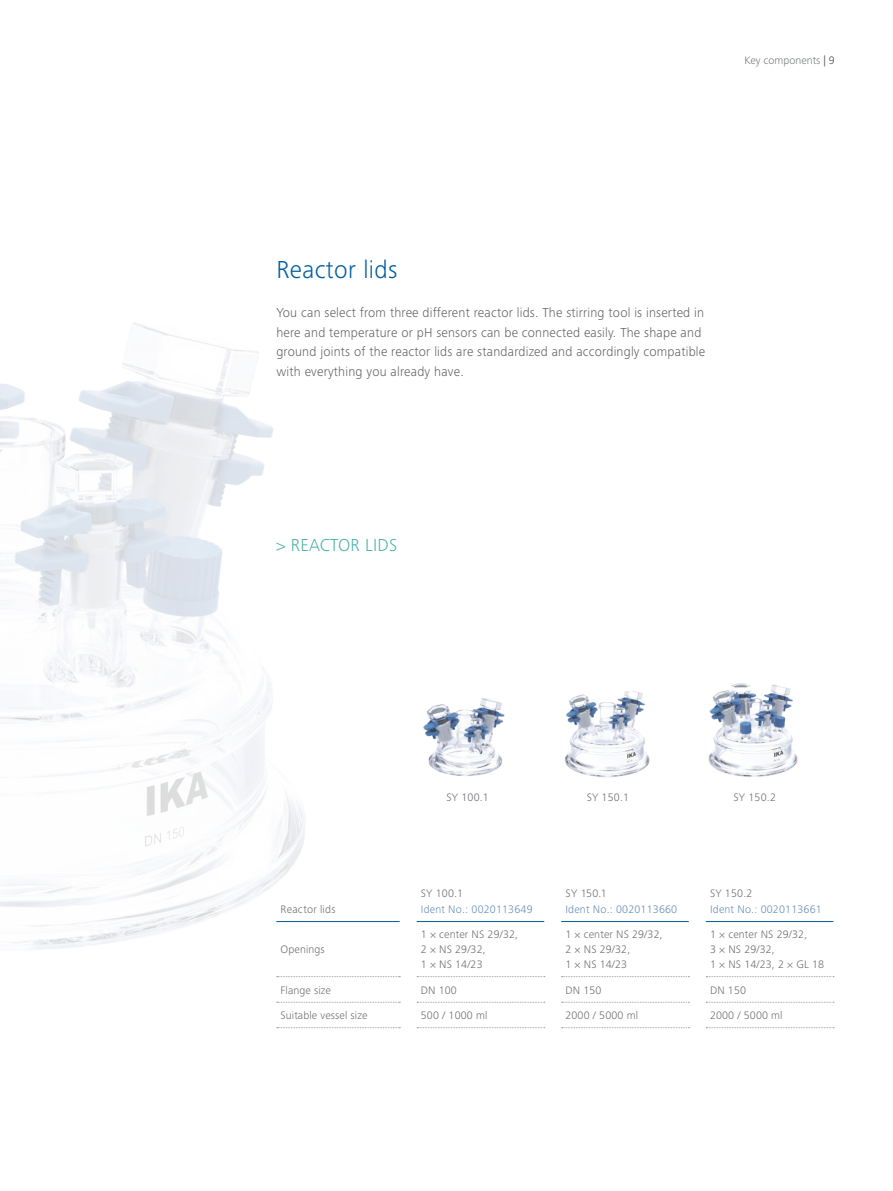
<style>
.page{position:relative;width:893px;height:1191px;background:#fff}
.page>*{position:absolute;margin:0;border:0;box-sizing:border-box;transform-origin:0 0}
.Fließtext_head_VERS{font:300 25.5px "Frutiger Next IKA";letter-spacing:.015em;color:#005da0}
.Fließtext{font:300 18px "Frutiger Next IKA";letter-spacing:.015em;color:#4fb2a6}
.Fließtext-2{font:300 13.5px/19.5px "Frutiger Next IKA";letter-spacing:.015em;color:#636366}
.Fließtext-3{font:300 11.25px "Frutiger Next IKA";letter-spacing:.01em;color:#6c6d70}
.Fließtext-4{font:300 11.25px "Frutiger Next IKA";letter-spacing:.015em;color:#648eb4}
.t1{font:300 11.25px "Frutiger Next IKA";color:#76787b}
.s1{color:#4b4c4d}
</style>
<div class="page">
<svg style="left:361px;top:976px;width:39px;height:1px"></svg>
<svg style="left:417px;top:976px;width:128px;height:1px"></svg>
<svg style="left:562px;top:976px;width:127px;height:1px"></svg>
<svg style="left:706px;top:976px;width:128px;height:1px"></svg>
<svg style="left:277px;top:1001px;width:123px;height:1px"></svg>
<svg style="left:417px;top:1001px;width:128px;height:1px"></svg>
<svg style="left:562px;top:1001px;width:127px;height:1px"></svg>
<svg style="left:706px;top:1001px;width:128px;height:1px"></svg>
<svg style="left:277px;top:1027px;width:123px;height:1px"></svg>
<svg style="left:417px;top:1027px;width:128px;height:1px"></svg>
<svg style="left:562px;top:1027px;width:127px;height:1px"></svg>
<svg style="left:706px;top:1027px;width:128px;height:1px"></svg>
<hr style="left:276px;top:921px;width:124px;height:1px;background:#005da0">
<hr style="left:417px;top:921px;width:127px;height:1px;background:#005da0">
<hr style="left:561px;top:921px;width:128px;height:1px;background:#005da0">
<hr style="left:706px;top:921px;width:127px;height:1px;background:#005da0">
<img style="left:423px;top:698px;width:82px;height:78px">
<img style="left:565px;top:691px;width:85px;height:87px">
<img style="left:708px;top:683px;width:90px;height:94px">
<img style="left:0;top:323px;width:361px;height:655px">
<p class="t1" style="left:744px;top:54px;width:92px">Key components <span class="s1">| 9</span></p>
<p class="Fließtext_head_VERS" style="left:276px;top:255px;width:123px">Reactor lids</p>
<p class="Fließtext-2" style="left:276px;top:303px;width:429px">You can select from three different reactor lids. The stirring tool is inserted in</p>
<p class="Fließtext-2" style="left:276px;top:323px;width:430px">here and temperature or pH sensors can be connected easily. The shape and ground joints of the reactor lids are standardized and accordingly compatible</p>
<p class="Fließtext-2" style="left:276px;top:362px;width:189px">with everything you already have.</p>
<p class="Fließtext" style="left:276px;top:535px;width:122px">&gt; REACTOR LIDS</p>
<p class="Fließtext-3" style="left:281px;top:903px;width:57px">Reactor lids</p>
<p class="Fließtext-3" style="left:281px;top:943px;width:46px">Openings</p>
<p class="Fließtext-3" style="left:447px;top:791px;width:44px">SY 100.1</p>
<p class="Fließtext-3" style="left:587px;top:791px;width:44px">SY 150.1</p>
<p class="Fließtext-3" style="left:734px;top:791px;width:44px">SY 150.2</p>
<p class="Fließtext-3" style="left:421px;top:886px;width:44px">SY 100.1</p>
<p class="Fließtext-4" style="left:421px;top:903px;width:113px">Ident No.: 0020113649</p>
<p class="Fließtext-3" style="left:421px;top:928px;width:99px">1 × center NS 29/32,</p>
<p class="Fließtext-3" style="left:421px;top:943px;width:66px">2 × NS 29/32,</p>
<p class="Fließtext-3" style="left:421px;top:958px;width:63px">1 × NS 14/23</p>
<p class="Fließtext-3" style="left:565px;top:886px;width:43px">SY 150.1</p>
<p class="Fließtext-4" style="left:565px;top:903px;width:113px">Ident No.: 0020113660</p>
<p class="Fließtext-3" style="left:565px;top:928px;width:99px">1 × center NS 29/32,</p>
<p class="Fließtext-3" style="left:565px;top:943px;width:66px">2 × NS 29/32,</p>
<p class="Fließtext-3" style="left:565px;top:958px;width:63px">1 × NS 14/23</p>
<p class="Fließtext-3" style="left:710px;top:886px;width:44px">SY 150.2</p>
<p class="Fließtext-4" style="left:710px;top:903px;width:113px">Ident No.: 0020113661</p>
<p class="Fließtext-3" style="left:710px;top:928px;width:99px">1 × center NS 29/32,</p>
<p class="Fließtext-3" style="left:710px;top:943px;width:66px">3 × NS 29/32,</p>
<p class="Fließtext-3" style="left:710px;top:958px;width:116px">1 × NS 14/23, 2 × GL 18</p>
<p class="Fließtext-3" style="left:281px;top:983px;width:52px">Flange size</p>
<p class="Fließtext-3" style="left:421px;top:983px;width:37px">DN 100</p>
<p class="Fließtext-3" style="left:565px;top:983px;width:37px">DN 150</p>
<p class="Fließtext-3" style="left:710px;top:983px;width:37px">DN 150</p>
<p class="Fließtext-3" style="left:281px;top:1008px;width:88px">Suitable vessel size</p>
<p class="Fließtext-3" style="left:421px;top:1008px;width:68px">500 / 1000 ml</p>
<p class="Fließtext-3" style="left:565px;top:1008px;width:74px">2000 / 5000 ml</p>
<p class="Fließtext-3" style="left:710px;top:1008px;width:74px">2000 / 5000 ml</p>
</div>
